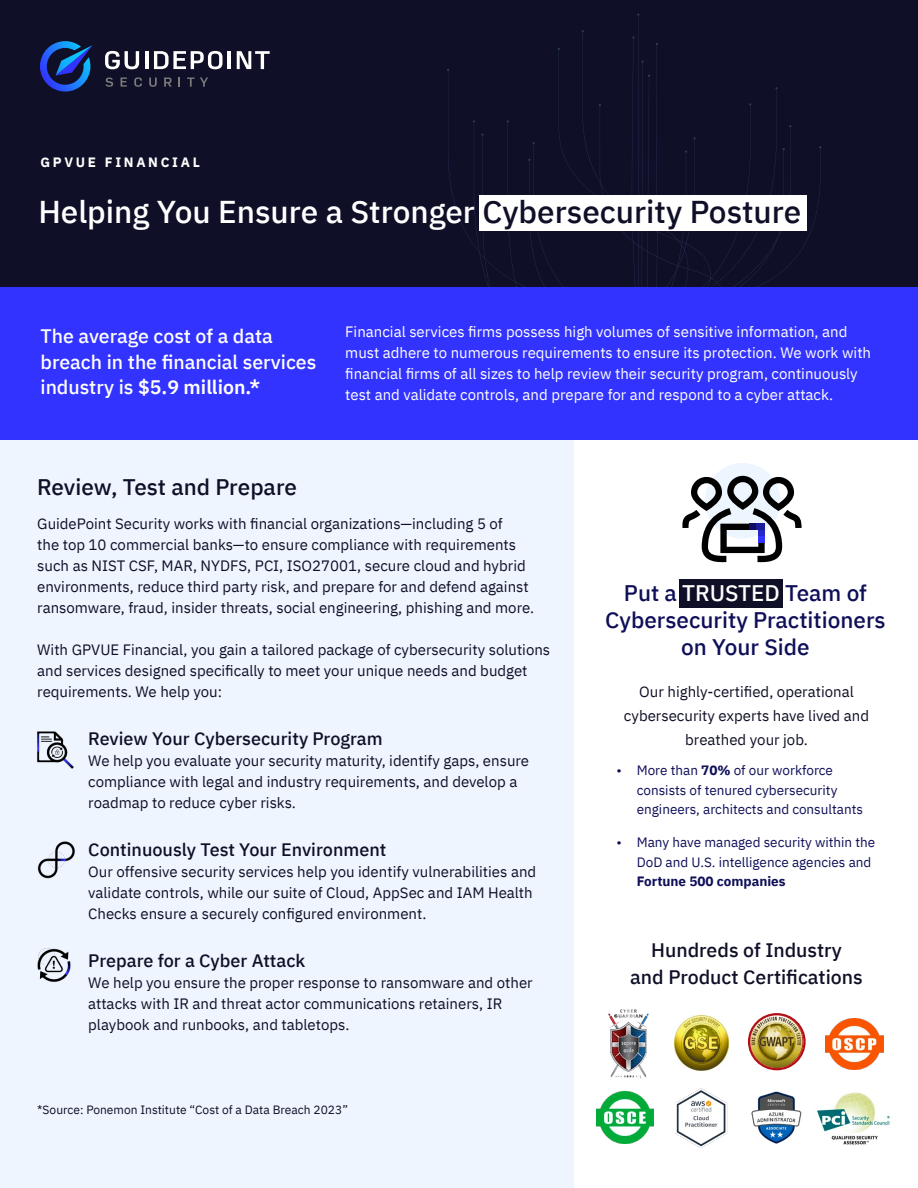
<style>
.page{position:relative;width:918px;height:1188px;background:#fff}
.page>*{position:absolute;margin:0;border:0;box-sizing:border-box;transform-origin:0 0}
.t1{font:500 31.5px "IBM Plex Sans";color:#fff}
.t2{font:500 22.5px/27px "IBM Plex Sans";color:#0f0f59;text-align:center}
.t3{font:500 22.5px "IBM Plex Sans";letter-spacing:-.005em;color:#0f0f27}
.t4{font:500 19.5px/25.5px "IBM Plex Sans";color:#fff}
.t5{font:500 19.5px/27px "IBM Plex Sans";color:#0f0f27;text-align:center}
.t6{font:500 18px "IBM Plex Sans";color:#0f0f27}
.t7{font:15px/21px "IBM Plex Sans";color:#0f0f27}
.t8{font:15px/21px "IBM Plex Sans";color:#fff}
.t9{font:13.5px/19.5px "IBM Plex Sans";color:#0f0f59}
.t10{font:700 13.5px "IBM Plex Sans";color:#0f0f59}
.t11{font:700 13.5px "IBM Plex Sans";letter-spacing:.2em;color:#fff}
.t12{font:12px "IBM Plex Sans";color:#0f0f27}
.s1{color:#0f0f27}
.s2{font-weight:600}
.s3{color:#fff}
.s4{font-weight:700}
</style>
<div class="page">
<div style="left:0;top:404px;width:573px;height:784px;background:#eef5ff"></div>
<div style="left:0;top:0;width:918px;height:305px;background:#0f0f27"></div>
<svg style="left:473px;top:13px;width:348px;height:274px"></svg>
<div style="left:0;top:287px;width:918px;height:153px;background:#33f"></div>
<svg style="left:105px;top:51px;width:34px;height:18px"></svg>
<hr style="left:145px;top:51px;width:3px;height:18px;background:#fff">
<hr style="left:227px;top:51px;width:4px;height:18px;background:#fff">
<svg style="left:154px;top:51px;width:69px;height:18px"></svg>
<svg style="left:237px;top:51px;width:33px;height:18px"></svg>
<svg style="left:106px;top:78px;width:7px;height:9px"></svg>
<svg style="left:121px;top:78px;width:6px;height:9px"></svg>
<svg style="left:134px;top:77px;width:8px;height:10px"></svg>
<svg style="left:149px;top:78px;width:8px;height:9px"></svg>
<svg style="left:164px;top:78px;width:8px;height:9px"></svg>
<svg style="left:178px;top:78px;width:2px;height:9px"></svg>
<svg style="left:187px;top:78px;width:7px;height:9px"></svg>
<svg style="left:200px;top:78px;width:8px;height:9px"></svg>
<svg style="left:40px;top:41px;width:52px;height:51px"></svg>
<div style="left:480px;top:195px;width:327px;height:36px;background:#fff"></div>
<img style="left:674px;top:1016px;width:54px;height:54px">
<img style="left:826px;top:1018px;width:57px;height:52px">
<img style="left:596px;top:1092px;width:58px;height:51px">
<img style="left:675px;top:1088px;width:53px;height:59px">
<img style="left:751px;top:1091px;width:51px;height:52px">
<img style="left:817px;top:1092px;width:73px;height:53px">
<img style="left:608px;top:1009px;width:41px;height:70px">
<svg style="left:749px;top:1014px;width:56px;height:55px"></svg>
<img style="left:750px;top:1015px;width:53px;height:53px;border-radius:26px">
<div style="left:748px;top:1013px;width:58px;height:57px;border:2px solid #b11116;border-radius:50%"></div>
<div style="left:679px;top:579px;width:104px;height:29px;background:#0f0f27"></div>
<div style="left:705px;top:463px;width:75px;height:76px;background:#edf5ff;border-radius:38px"></div>
<svg style="left:682px;top:476px;width:120px;height:86px"></svg>
<img style="left:37px;top:731px;width:37px;height:38px">
<img style="left:37px;top:948px;width:34px;height:34px">
<img style="left:37px;top:841px;width:38px;height:38px">
<p class="t11" style="left:41px;top:151px;width:161px">GPVUE FINANCIAL</p>
<h1 class="t1" style="left:38px;top:187px;width:764px">Helping You Ensure a Stronger <span class="s1">Cybersecurity Posture</span></h1>
<h3 class="t4" style="left:40px;top:322px;width:277px">The average cost of a data breach in the financial services industry is <span class="s2">$5.9 million.*</span></h3>
<p class="t8" style="left:345px;top:320px;width:527px">Financial services firms possess high volumes of sensitive information, and must adhere to numerous requirements to ensure its protection. We work with financial firms of all sizes to help review their security program, continuously test and validate controls, and prepare for and respond to a cyber attack.</p>
<h2 class="t3" style="left:37px;top:469px;width:261px">Review, Test and Prepare</h2>
<p class="t7" style="left:37px;top:512px;width:498px">GuidePoint Security works with financial organizations—including 5 of<br>the top 10 commercial banks—to ensure compliance with requirements such as NIST CSF, MAR, NYDFS, PCI, ISO27001, secure cloud and hybrid environments, reduce third party risk, and prepare for and defend against ransomware, fraud, insider threats, social engineering, phishing and more.</p>
<p class="t7" style="left:37px;top:638px;width:514px">With GPVUE Financial, you gain a tailored package of cybersecurity solutions and services designed specifically to meet your unique needs and budget requirements. We help you:</p>
<p class="t6" style="left:88px;top:725px;width:296px">Review Your Cybersecurity Program</p>
<p class="t7" style="left:88px;top:749px;width:442px">We help you evaluate your security maturity, identify gaps, ensure compliance with legal and industry requirements, and develop a roadmap to reduce cyber risks.</p>
<p class="t6" style="left:88px;top:836px;width:300px">Continuously Test Your Environment</p>
<p class="t7" style="left:88px;top:860px;width:450px">Our offensive security services help you identify vulnerabilities and validate controls, while our suite of Cloud, AppSec and IAM Health<br>Checks ensure a securely configured environment.</p>
<p class="t6" style="left:88px;top:947px;width:219px">Prepare for a Cyber Attack</p>
<p class="t7" style="left:88px;top:971px;width:446px">We help you ensure the proper response to ransomware and other attacks with IR and threat actor communications retainers, IR playbook and runbooks, and tabletops.</p>
<p class="t12" style="left:37px;top:1101px;width:312px">*Source: Ponemon Institute “Cost of a Data Breach 2023”</p>
<h2 class="t2" style="left:605px;top:578px;width:282px">Put a <span class="s3">TRUSTED</span> Team of<br>Cybersecurity Practitioners on Your Side</h2>
<p class="t7" style="left:624px;top:679px;width:247px;line-height:24px;text-align:center">Our highly-certified, operational cybersecurity experts have lived and breathed your job.</p>
<p class="t9" style="left:637px;top:760px;width:228px;text-indent:-20px">• More than <span class="s4">70%</span> of our workforce consists of tenured cybersecurity engineers, architects and consultants</p>
<p class="t9" style="left:617px;top:832px;width:260px;text-align:right">• Many have managed security within the<br>DoD and U.S. intelligence agencies and</p>
<p class="t10" style="left:637px;top:871px;width:150px">Fortune 500 companies</p>
<h3 class="t5" style="left:630px;top:935px;width:234px">Hundreds of Industry<br>and Product Certifications</h3>
</div>
